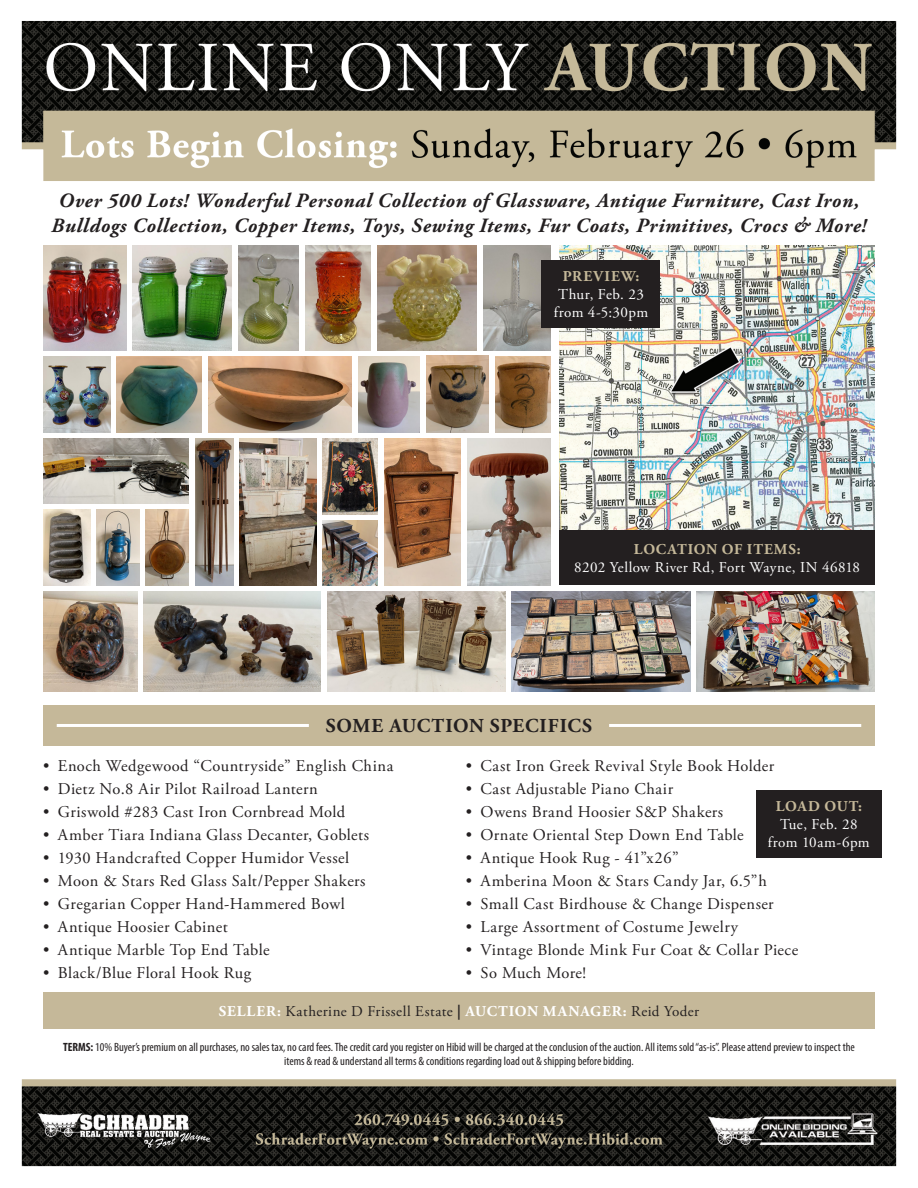
<style>
.page{position:relative;width:918px;height:1188px;background:#fff}
.page>*{position:absolute;margin:0;border:0;box-sizing:border-box;transform-origin:0 0}
.t1{font:italic 700 20.25px/24.3px "Adobe Garamond Pro";letter-spacing:.035em;color:#231f20;text-align:center}
.t2{font:700 19.8px "Adobe Garamond Pro";letter-spacing:.04em;color:#231f20}
.t3{font:16.5px "Adobe Garamond Pro";letter-spacing:.03em;color:#231f20}
.t4{font:15px/18px "Adobe Garamond Pro";letter-spacing:.025em;color:#fff}
.t5{font:15px "Adobe Garamond Pro";letter-spacing:.03em;color:#231f20}
.t6{font:700 15px "Adobe Garamond Pro";letter-spacing:.055em;color:#c5b899}
.t7{font:condensed 12px/14.4px "Myriad Pro";color:#231f20;text-align:center}
.s1{font-weight:700;color:#fff}
.s2{font-weight:700}
</style>
<div class="page">
<img style="left:21px;top:1079px;width:876px;height:88px">
<img style="left:21px;top:21px;width:876px;height:160px">
<div style="left:43px;top:705px;width:832px;height:41px;background:#c5b899"></div>
<div style="left:43px;top:992px;width:832px;height:37px;background:#c5b899"></div>
<hr style="left:57px;top:724px;width:252px;height:3px;background:#fff">
<hr style="left:609px;top:724px;width:252px;height:3px;background:#fff">
<img style="left:559px;top:245px;width:316px;height:285px">
<div style="left:559px;top:530px;width:316px;height:55px;background:#231f20"></div>
<img style="left:43px;top:245px;width:83px;height:105px">
<img style="left:43px;top:591px;width:94px;height:100px">
<img style="left:144px;top:591px;width:177px;height:100px">
<img style="left:426px;top:356px;width:62px;height:77px">
<img style="left:495px;top:356px;width:56px;height:77px">
<img style="left:146px;top:509px;width:42px;height:76px">
<img style="left:117px;top:356px;width:85px;height:77px">
<img style="left:384px;top:439px;width:76px;height:146px">
<img style="left:209px;top:356px;width:143px;height:77px">
<img style="left:239px;top:245px;width:60px;height:105px">
<img style="left:305px;top:245px;width:66px;height:105px">
<img style="left:240px;top:439px;width:76px;height:146px">
<img style="left:697px;top:591px;width:178px;height:100px">
<img style="left:43px;top:439px;width:145px;height:65px">
<img style="left:327px;top:591px;width:178px;height:100px">
<img style="left:512px;top:591px;width:178px;height:100px">
<img style="left:359px;top:356px;width:60px;height:77px">
<img style="left:378px;top:245px;width:99px;height:105px">
<img style="left:97px;top:509px;width:42px;height:76px">
<img style="left:43px;top:356px;width:67px;height:77px">
<img style="left:467px;top:439px;width:84px;height:146px">
<img style="left:133px;top:245px;width:99px;height:105px">
<img style="left:323px;top:520px;width:54px;height:65px">
<img style="left:323px;top:439px;width:54px;height:76px">
<img style="left:43px;top:509px;width:47px;height:76px">
<img style="left:483px;top:245px;width:68px;height:105px">
<img style="left:195px;top:439px;width:38px;height:146px">
<div style="left:542px;top:260px;width:118px;height:68px;background:#231f20"></div>
<div style="left:756px;top:790px;width:126px;height:68px;background:#231f20"></div>
<p class="t1" style="left:51px;top:189px;width:817px">Over 500 Lots! Wonderful Personal Collection of Glassware, Antique Furniture, Cast Iron,<br>Bulldogs Collection, Copper Items, Toys, Sewing Items, Fur Coats, Primitives, Crocs &amp; More!</p>
<p class="t6" style="left:563px;top:267px;width:78px">PREVIEW:</p>
<p class="t4" style="left:554px;top:286px;width:96px">Thur, Feb. 23 from 4-5:30pm</p>
<p class="t6" style="left:634px;top:540px;width:168px">LOCATION OF ITEMS:</p>
<p class="t4" style="left:574px;top:558px;width:287px">8202 Yellow River Rd, Fort Wayne, IN 46818</p>
<p class="t2" style="left:326px;top:714px;width:268px">SOME AUCTION SPECIFICS</p>
<p class="t3" style="left:43px;top:756px;width:352px">• Enoch Wedgewood “Countryside” English China</p>
<p class="t3" style="left:43px;top:779px;width:276px">• Dietz No.8 Air Pilot Railroad Lantern</p>
<p class="t3" style="left:43px;top:802px;width:303px">• Griswold #283 Cast Iron Cornbread Mold</p>
<p class="t3" style="left:43px;top:825px;width:327px">• Amber Tiara Indiana Glass Decanter, Goblets</p>
<p class="t3" style="left:43px;top:848px;width:307px">• 1930 Handcrafted Copper Humidor Vessel</p>
<p class="t3" style="left:43px;top:871px;width:324px">• Moon &amp; Stars Red Glass Salt/Pepper Shakers</p>
<p class="t3" style="left:43px;top:894px;width:303px">• Gregarian Copper Hand-Hammered Bowl</p>
<p class="t3" style="left:43px;top:917px;width:186px">• Antique Hoosier Cabinet</p>
<p class="t3" style="left:43px;top:940px;width:228px">• Antique Marble Top End Table</p>
<p class="t3" style="left:43px;top:963px;width:210px">• Black/Blue Floral Hook Rug</p>
<p class="t3" style="left:466px;top:756px;width:310px">• Cast Iron Greek Revival Style Book Holder</p>
<p class="t3" style="left:466px;top:779px;width:209px">• Cast Adjustable Piano Chair</p>
<p class="t3" style="left:466px;top:802px;width:259px">• Owens Brand Hoosier S&amp;P Shakers</p>
<p class="t3" style="left:466px;top:825px;width:280px">• Ornate Oriental Step Down End Table</p>
<p class="t3" style="left:466px;top:848px;width:214px">• Antique Hook Rug - 41”x26”</p>
<p class="t3" style="left:466px;top:871px;width:303px">• Amberina Moon &amp; Stars Candy Jar, 6.5”h</p>
<p class="t3" style="left:466px;top:894px;width:310px">• Small Cast Birdhouse &amp; Change Dispenser</p>
<p class="t3" style="left:466px;top:917px;width:274px">• Large Assortment of Costume Jewelry</p>
<p class="t3" style="left:466px;top:940px;width:334px">• Vintage Blonde Mink Fur Coat &amp; Collar Piece</p>
<p class="t3" style="left:466px;top:963px;width:122px">• So Much More!</p>
<p class="t6" style="left:776px;top:798px;width:88px">LOAD OUT:</p>
<p class="t4" style="left:768px;top:816px;width:103px;text-align:center">Tue, Feb. 28 from 10am-6pm</p>
<p class="t5" style="left:219px;top:1002px;width:482px"><span class="s1">SELLER:</span> Katherine D Frissell Estate <span class="s2">|</span> <span class="s1">AUCTION MANAGER:</span> Reid Yoder</p>
<p class="t7" style="left:63px;top:1040px;width:793px"><span class="s2">TERMS:</span> 10% Buyer’s premium on all purchases, no sales tax, no card fees. The credit card you register on Hibid will be charged at the conclusion of the auction. All items sold “as-is”. Please attend preview to inspect the items &amp; read &amp; understand all terms &amp; conditions regarding load out &amp; shipping before bidding.</p>
</div>
